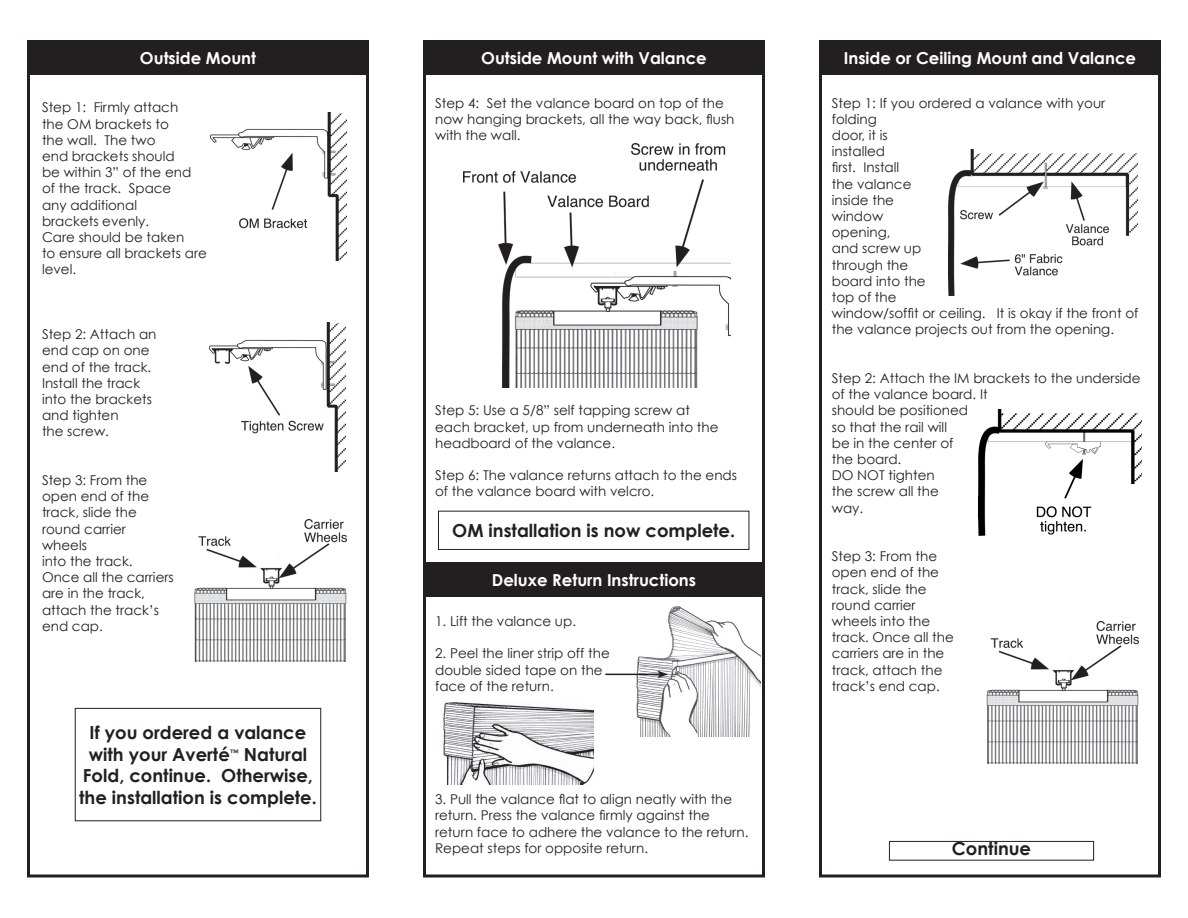
<style>
.page{position:relative;width:1188px;height:918px;background:#fff}
.page>*{position:absolute;margin:0;border:0;box-sizing:border-box;transform-origin:0 0}
.t1{font:700 18px/21.6px "Century Gothic";color:#231f20;text-align:center}
.t2{font:700 16.5px "Century Gothic";color:#fff}
.t3{font:13.5px/16.2px "Century Gothic";color:#231f20}
</style>
<div class="page">
<div style="left:819px;top:40px;width:342px;height:838px;border:3px solid #231f20"></div>
<div style="left:423px;top:40px;width:342px;height:838px;border:3px solid #231f20"></div>
<div style="left:27px;top:40px;width:342px;height:838px;border:3px solid #231f20"></div>
<div style="left:819px;top:40px;width:342px;height:35px;background:#231f20"></div>
<div style="left:27px;top:40px;width:342px;height:35px;background:#231f20"></div>
<div style="left:423px;top:40px;width:342px;height:35px;background:#231f20"></div>
<img style="left:211px;top:112px;width:135px;height:149px">
<img style="left:209px;top:322px;width:137px;height:149px">
<img style="left:194px;top:519px;width:153px;height:143px">
<div style="left:75px;top:708px;width:246px;height:113px;border:1px solid #231f20"></div>
<img style="left:464px;top:143px;width:266px;height:245px">
<div style="left:438px;top:511px;width:311px;height:39px;border:1px solid #231f20"></div>
<div style="left:889px;top:841px;width:205px;height:20px;border:1px solid #231f20"></div>
<img style="left:948px;top:149px;width:189px;height:147px">
<img style="left:986px;top:621px;width:153px;height:143px">
<img style="left:979px;top:409px;width:163px;height:127px">
<div style="left:423px;top:563px;width:342px;height:34px;background:#231f20"></div>
<img style="left:632px;top:606px;width:129px;height:131px">
<hr style="left:605px;top:674px;width:55px;height:1px;background:#231f20">
<svg style="left:657px;top:671px;width:11px;height:7px"></svg>
<img style="left:443px;top:702px;width:151px;height:82px">
<p class="t2" style="left:140px;top:48px;width:118px">Outside Mount</p>
<p class="t2" style="left:481px;top:48px;width:227px">Outside Mount with Valance</p>
<p class="t2" style="left:844px;top:48px;width:294px">Inside or Ceiling Mount and Valance</p>
<p class="t3" style="left:42px;top:99px;width:138px">Step 1: Firmly attach</p>
<p class="t3" style="left:42px;top:115px;width:128px">the OM brackets to</p>
<p class="t3" style="left:42px;top:132px;width:115px">the wall. The two</p>
<p class="t3" style="left:42px;top:148px;width:134px">end brackets should</p>
<p class="t3" style="left:42px;top:164px;width:151px">be within 3” of the end</p>
<p class="t3" style="left:42px;top:180px;width:131px">of the track. Space</p>
<p class="t3" style="left:42px;top:196px;width:97px">any additional</p>
<p class="t3" style="left:42px;top:213px;width:109px">brackets evenly.</p>
<p class="t3" style="left:42px;top:229px;width:144px">Care should be taken</p>
<p class="t3" style="left:42px;top:245px;width:166px">to ensure all brackets are</p>
<p class="t3" style="left:42px;top:261px;width:36px">level.</p>
<p class="t3" style="left:42px;top:326px;width:116px">Step 2: Attach an</p>
<p class="t3" style="left:42px;top:342px;width:109px">end cap on one</p>
<p class="t3" style="left:42px;top:358px;width:111px">end of the track.</p>
<p class="t3" style="left:42px;top:375px;width:100px">Install the track</p>
<p class="t3" style="left:42px;top:391px;width:112px">into the brackets</p>
<p class="t3" style="left:42px;top:407px;width:78px">and tighten</p>
<p class="t3" style="left:42px;top:423px;width:69px">the screw.</p>
<p class="t3" style="left:42px;top:472px;width:107px">Step 3: From the</p>
<p class="t3" style="left:42px;top:488px;width:109px">open end of the</p>
<p class="t3" style="left:42px;top:504px;width:96px">track, slide the</p>
<p class="t3" style="left:42px;top:520px;width:85px">round carrier</p>
<p class="t3" style="left:42px;top:537px;width:46px">wheels</p>
<p class="t3" style="left:42px;top:553px;width:92px">into the track.</p>
<p class="t3" style="left:42px;top:569px;width:133px">Once all the carriers</p>
<p class="t3" style="left:42px;top:585px;width:104px">are in the track,</p>
<p class="t3" style="left:42px;top:601px;width:118px">attach the track’s</p>
<p class="t3" style="left:42px;top:618px;width:62px">end cap.</p>
<p class="t1" style="left:79px;top:721px;width:239px">If you ordered a valance with your Averté<sup>™</sup> Natural<br>Fold, continue. Otherwise, the installation is complete.</p>
<p class="t3" style="left:435px;top:94px;width:301px">Step 4: Set the valance board on top of the now hanging brackets, all the way back, flush with the wall.</p>
<p class="t3" style="left:435px;top:402px;width:285px">Step 5: Use a 5/8” self tapping screw at each bracket, up from underneath into the headboard of the valance.</p>
<p class="t3" style="left:435px;top:467px;width:303px">Step 6: The valance returns attach to the ends of the valance board with velcro.</p>
<p class="t1" style="left:452px;top:519px;width:284px">OM installation is now complete.</p>
<p class="t2" style="left:492px;top:570px;width:206px">Deluxe Return Instructions</p>
<p class="t3" style="left:435px;top:613px;width:143px">1. Lift the valance up.</p>
<p class="t3" style="left:435px;top:645px;width:176px">2. Peel the liner strip off the double sided tape on the face of the return.</p>
<p class="t3" style="left:435px;top:791px;width:315px">3. Pull the valance flat to align neatly with the return. Press the valance firmly against the return face to adhere the valance to the return.<br>Repeat steps for opposite return.</p>
<p class="t3" style="left:832px;top:94px;width:275px">Step 1: If you ordered a valance with your</p>
<p class="t3" style="left:832px;top:111px;width:47px">folding</p>
<p class="t3" style="left:832px;top:127px;width:58px">door, it is</p>
<p class="t3" style="left:832px;top:143px;width:55px">installed</p>
<p class="t3" style="left:832px;top:159px;width:69px">first. Install</p>
<p class="t3" style="left:832px;top:175px;width:81px">the valance</p>
<p class="t3" style="left:832px;top:192px;width:64px">inside the</p>
<p class="t3" style="left:832px;top:208px;width:53px">window</p>
<p class="t3" style="left:832px;top:224px;width:60px">opening,</p>
<p class="t3" style="left:832px;top:240px;width:91px">and screw up</p>
<p class="t3" style="left:832px;top:256px;width:78px">through the</p>
<p class="t3" style="left:832px;top:273px;width:95px">board into the</p>
<p class="t3" style="left:832px;top:289px;width:66px">top of the</p>
<p class="t3" style="left:832px;top:305px;width:308px">window/soffit or ceiling. It is okay if the front of the valance projects out from the opening.</p>
<p class="t3" style="left:832px;top:370px;width:310px">Step 2: Attach the IM brackets to the underside of the valance board. It</p>
<p class="t3" style="left:832px;top:402px;width:138px">should be positioned</p>
<p class="t3" style="left:832px;top:418px;width:117px">so that the rail will</p>
<p class="t3" style="left:832px;top:435px;width:123px">be in the center of</p>
<p class="t3" style="left:832px;top:451px;width:71px">the board.</p>
<p class="t3" style="left:832px;top:467px;width:104px">DO NOT tighten</p>
<p class="t3" style="left:832px;top:483px;width:108px">the screw all the</p>
<p class="t3" style="left:832px;top:499px;width:33px">way.</p>
<p class="t3" style="left:832px;top:548px;width:107px">Step 3: From the</p>
<p class="t3" style="left:832px;top:564px;width:109px">open end of the</p>
<p class="t3" style="left:832px;top:580px;width:96px">track, slide the</p>
<p class="t3" style="left:832px;top:597px;width:85px">round carrier</p>
<p class="t3" style="left:832px;top:613px;width:100px">wheels into the</p>
<p class="t3" style="left:832px;top:629px;width:124px">track. Once all the</p>
<p class="t3" style="left:832px;top:645px;width:114px">carriers are in the</p>
<p class="t3" style="left:832px;top:661px;width:112px">track, attach the</p>
<p class="t3" style="left:832px;top:678px;width:109px">track’s end cap.</p>
<p class="t1" style="left:952px;top:838px;width:81px">Continue</p>
</div>
